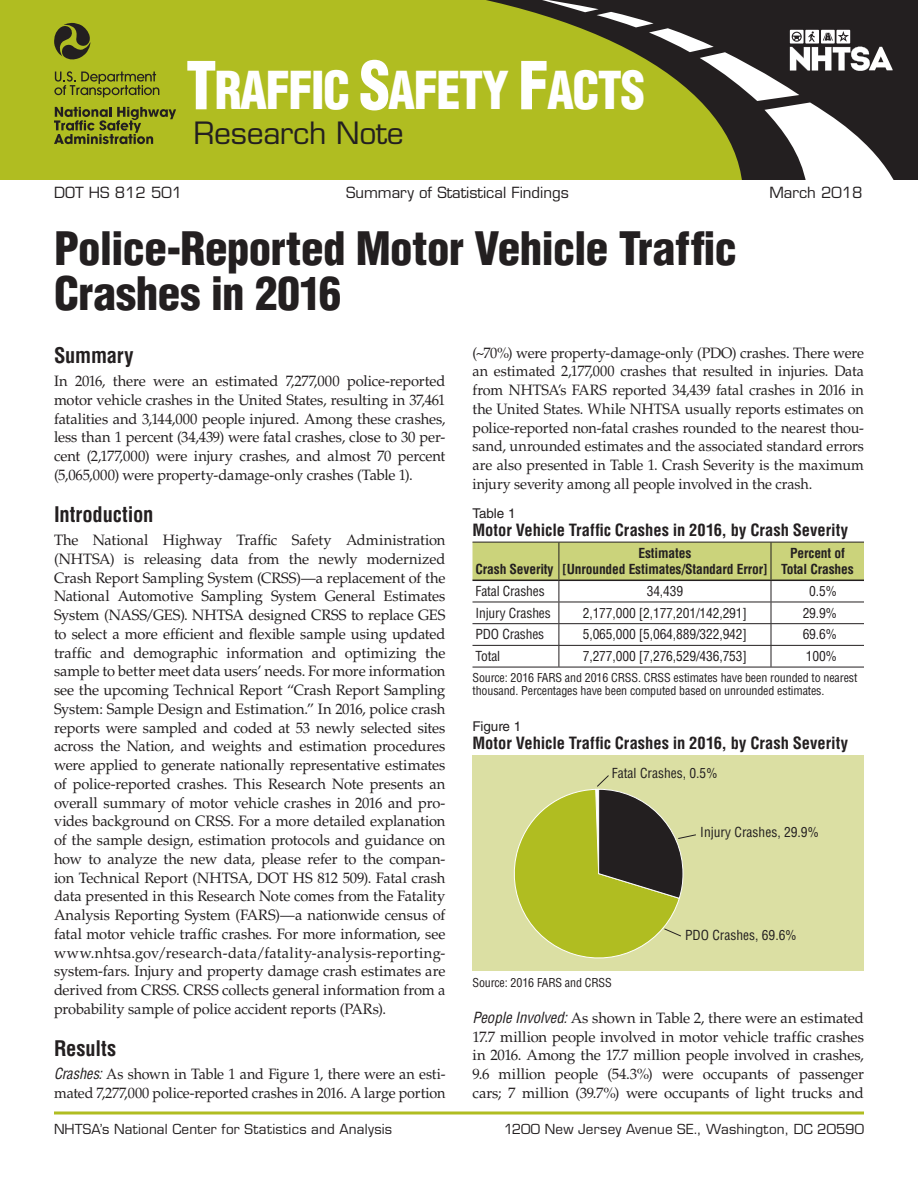
<style>
.page{position:relative;width:918px;height:1188px;background:#fff}
.page>*{position:absolute;margin:0;border:0;box-sizing:border-box;transform-origin:0 0}
.t1{font:900 condensed 51px "Helvetica LT Std";letter-spacing:-.03em;color:#fff;scale:.95 1}
.t2{font:900 condensed 45px/45px "Helvetica LT Std";letter-spacing:-.015em;color:#231f20}
.t3{font:30px "Eurostile LT Std";letter-spacing:-.01em;color:#231f20}
.HeadA{font:700 condensed 21px "Helvetica LT Std";letter-spacing:-.01em;color:#231f20}
.Table___Figure_Title{font:700 condensed 16.5px "Helvetica LT Std";color:#231f20}
.Body{font:15px/18.8px "Palatino LT Std";letter-spacing:-.01em;color:#231f20;text-align:justify}
.Body-2{font:15px/18.8px "Palatino LT Std";letter-spacing:-.01em;color:#231f20;scale:.96 1}
.t4{font:15px "Eurostile LT Std";color:#231f20}
.Table_text{font:condensed 13.5px "Helvetica LT Std";letter-spacing:-.01em;color:#231f20}
.t5{font:13.5px "Eurostile LT Std";letter-spacing:.015em;color:#231f20}
.Table_Head{font:700 condensed 13.5px/16.5px "Helvetica LT Std";letter-spacing:-.01em;color:#231f20;text-align:center}
.Table___Figure_Numbe{font:13.5px "Helvetica LT Std";color:#231f20}
.Table___Figure_Foote{font:condensed 12px/13.5px "Helvetica LT Std";letter-spacing:-.01em;color:#231f20}
.s1{font-size:64.5px}
.s2{font-family:"Helvetica LT Std";font-style:italic;font-stretch:condensed}
</style>
<div class="page">
<hr style="left:54px;top:1112px;width:810px;height:2px;background:#b0bd21">
<div style="left:0;top:0;width:918px;height:180px;background:#b0bd21"></div>
<svg style="left:486px;top:0;width:432px;height:180px"></svg>
<svg style="left:529px;top:0;width:367px;height:180px"></svg>
<svg style="left:54px;top:23px;width:37px;height:37px"></svg>
<svg style="left:54px;top:71px;width:105px;height:26px"></svg>
<svg style="left:54px;top:107px;width:122px;height:37px"></svg>
<svg style="left:472px;top:542px;width:392px;height:125px"></svg>
<hr style="left:472px;top:667px;width:87px;height:1px;background:#231f20">
<hr style="left:559px;top:667px;width:212px;height:1px;background:#231f20">
<hr style="left:771px;top:667px;width:93px;height:1px;background:#231f20">
<hr style="left:472px;top:580px;width:87px;height:1px;background:#231f20">
<hr style="left:559px;top:580px;width:212px;height:1px;background:#231f20">
<hr style="left:771px;top:580px;width:93px;height:1px;background:#231f20">
<div style="left:472px;top:755px;width:392px;height:216px;background:#dbdfa3"></div>
<svg style="left:513px;top:775px;width:183px;height:184px"></svg>
<h1 class="t1" style="left:186px;top:58px;width:485px"><span class="s1">T</span>RAFFIC <span class="s1">S</span>AFETY <span class="s1">F</span>ACTS</h1>
<h3 class="t3" style="left:194px;top:115px;width:212px">Research Note</h3>
<p class="t4" style="left:54px;top:183px;width:130px">DOT HS 812 501</p>
<p class="t4" style="left:346px;top:183px;width:224px">Summary of Statistical Findings</p>
<p class="t4" style="left:769px;top:183px;width:95px">March 2018</p>
<p class="t2" style="left:54px;top:225px;width:684px">Police-Reported Motor Vehicle Traffic<br>Crashes in 2016</p>
<p class="HeadA" style="left:54px;top:342px;width:81px">Summary</p>
<p class="Body" style="left:54px;top:372px;width:393px">In 2016, there were an estimated 7,277,000 police-reported motor vehicle crashes in the United States, resulting in 37,461 fatalities and 3,144,000 people injured. Among these crashes, less than 1 percent (34,439) were fatal crashes, close to 30 per&shy;cent (2,177,000) were injury crashes, and almost 70 percent (5,065,000) were property-damage-only crashes (Table 1).</p>
<p class="HeadA" style="left:54px;top:501px;width:101px">Introduction</p>
<p class="Body" style="left:54px;top:531px;width:393px">The National Highway Traffic Safety Administration (NHTSA) is releasing data from the newly modernized Crash Report Sampling System (CRSS)—a replacement of the National Automotive Sampling System General Estimates System (NASS/GES). NHTSA designed CRSS to replace GES to select a more efficient and flexible sample using updated traffic and demographic information and optimizing the sample to better meet data users’ needs. For more information see the upcoming Technical Report “Crash Report Sampling System: Sample Design and Estimation.” In 2016, police crash reports were sampled and coded at 53 newly selected sites across the Nation, and weights and estimation procedures were applied to generate nationally representative estimates of police-reported crashes. This Research Note presents an overall summary of motor vehicle crashes in 2016 and pro&shy;vides background on CRSS. For a more detailed explanation of the sample design, estimation protocols and guidance on how to analyze the new data, please refer to the compan&shy;ion Technical Report (NHTSA, DOT HS 812 509). Fatal crash data presented in this Research Note comes from the Fatality Analysis Reporting System (FARS)—a nationwide census of fatal motor vehicle traffic crashes. For more information, see www.nhtsa.gov/research-data/fatality-analysis-reporting&shy;system-fars. Injury and property damage crash estimates are derived from CRSS. CRSS collects general information from a probability sample of police accident reports (PARs).</p>
<p class="HeadA" style="left:54px;top:1035px;width:64px">Results</p>
<p class="Body-2" style="left:54px;top:1065px;width:409px"><span class="s2">Crashes:</span> As shown in Table 1 and Figure 1, there were an esti&shy;mated 7,277,000 police-reported crashes in 2016. A large portion</p>
<p class="Body-2" style="left:472px;top:343px;width:409px;text-align:justify">(~70%) were property-damage-only (PDO) crashes. There were an estimated 2,177,000 crashes that resulted in injuries. Data from NHTSA’s FARS reported 34,439 fatal crashes in 2016 in the United States. While NHTSA usually reports estimates on police-reported non-fatal crashes rounded to the nearest thou&shy;sand, unrounded estimates and the associated standard errors are also presented in Table 1. Crash Severity is the maximum injury severity among all people involved in the crash.</p>
<p class="Table___Figure_Numbe" style="left:472px;top:506px;width:45px">Table 1</p>
<p class="Table___Figure_Title" style="left:472px;top:520px;width:377px">Motor Vehicle Traffic Crashes in 2016, by Crash Severity</p>
<p class="Table_Head" style="left:476px;top:561px;width:80px">Crash Severity</p>
<p class="Table_Head" style="left:562px;top:545px;width:207px">Estimates<br>[Unrounded Estimates/Standard Error]</p>
<p class="Table_Head" style="left:781px;top:545px;width:74px">Percent of<br>Total Crashes</p>
<p class="Table_text" style="left:476px;top:583px;width:71px">Fatal Crashes</p>
<p class="Table_text" style="left:647px;top:583px;width:38px">34,439</p>
<p class="Table_text" style="left:809px;top:583px;width:29px">0.5%</p>
<p class="Table_text" style="left:476px;top:604px;width:77px">Injury Crashes</p>
<p class="Table_text" style="left:583px;top:604px;width:166px">2,177,000 [2,177,201/142,291]</p>
<p class="Table_text" style="left:803px;top:604px;width:36px">29.9%</p>
<p class="Table_text" style="left:476px;top:626px;width:70px">PDO Crashes</p>
<p class="Table_text" style="left:583px;top:626px;width:166px">5,065,000 [5,064,889/322,942]</p>
<p class="Table_text" style="left:803px;top:626px;width:36px">69.6%</p>
<p class="Table_text" style="left:476px;top:648px;width:26px">Total</p>
<p class="Table_text" style="left:583px;top:648px;width:166px">7,277,000 [7,276,529/436,753]</p>
<p class="Table_text" style="left:806px;top:648px;width:33px">100%</p>
<p class="Table___Figure_Foote" style="left:472px;top:670px;width:386px">Source: 2016 FARS and 2016 CRSS. CRSS estimates have been rounded to nearest thousand. Percentages have been computed based on unrounded estimates.</p>
<p class="Table___Figure_Numbe" style="left:472px;top:719px;width:50px">Figure 1</p>
<p class="Table___Figure_Title" style="left:472px;top:733px;width:377px">Motor Vehicle Traffic Crashes in 2016, by Crash Severity</p>
<p class="Table_text" style="left:612px;top:765px;width:107px">Fatal Crashes, 0.5%</p>
<p class="Table_text" style="left:700px;top:824px;width:120px">Injury Crashes, 29.9%</p>
<p class="Table_text" style="left:685px;top:926px;width:113px">PDO Crashes, 69.6%</p>
<p class="Table___Figure_Foote" style="left:472px;top:976px;width:141px">Source: 2016 FARS and CRSS</p>
<p class="Body" style="left:472px;top:1009px;width:393px"><span class="s2">People Involved:</span> As shown in Table 2, there were an estimated 17.7 million people involved in motor vehicle traffic crashes in 2016. Among the 17.7 million people involved in crashes, 9.6 million people (54.3%) were occupants of passenger cars; 7 million (39.7%) were occupants of light trucks and</p>
<p class="t5" style="left:54px;top:1121px;width:340px">NHTSA’s National Center for Statistics and Analysis</p>
<p class="t5" style="left:504px;top:1121px;width:362px">1200 New Jersey Avenue SE., Washington, DC 20590</p>
</div>
